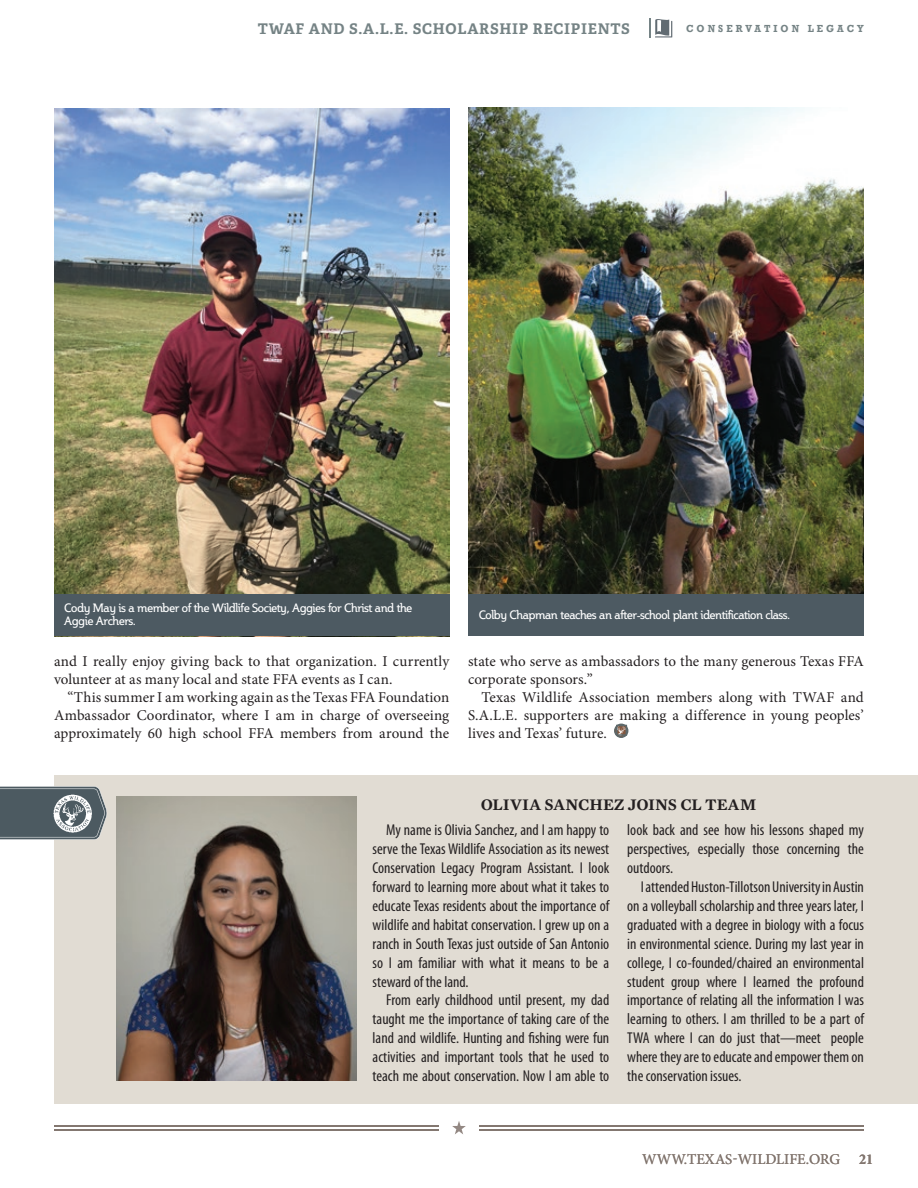
<style>
.page{position:relative;width:918px;height:1188px;background:#fff}
.page>*{position:absolute;margin:0;border:0;box-sizing:border-box;transform-origin:0 0}
.t1{font:600 16.5px "Mercury Text G1";color:#231f20}
.t2{font:condensed 15.75px/18.9px "Myriad Pro";color:#231f20;text-align:justify}
.t3{font:15px/18px "Minion Pro";color:#231f20}
.t4{font:15px "Minion Pro";color:#837770}
.t5{font:700 condensed 15px "Minion Pro";color:#837770}
.t6{font:700 14.7px "Adelle Basic";letter-spacing:.05em;color:#758385}
.t7{font:12px/13.5px "Steinem";letter-spacing:-.03em;color:#fff}
.t8{font:700 10.5px "Rockwell";letter-spacing:.325em;color:#758385;scale:.9 1}
</style>
<div class="page">
<svg style="left:452px;top:1121px;width:14px;height:13px"></svg>
<hr style="left:479px;top:1125px;width:385px;height:1px;background:#837770">
<hr style="left:479px;top:1130px;width:385px;height:1px;background:#837770">
<hr style="left:54px;top:1125px;width:385px;height:1px;background:#837770">
<hr style="left:54px;top:1130px;width:385px;height:1px;background:#837770">
<svg style="left:649px;top:19px;width:23px;height:19px"></svg>
<svg style="left:614px;top:724px;width:14px;height:14px"></svg>
<div style="left:54px;top:775px;width:864px;height:329px;background:#e1dcd3"></div>
<svg style="left:0;top:786px;width:107px;height:54px;background:#626e73"></svg>
<img style="left:48px;top:791px;width:49px;height:44px">
<img style="left:117px;top:797px;width:239px;height:284px">
<img style="left:54px;top:108px;width:396px;height:486px">
<div style="left:54px;top:594px;width:396px;height:42px;background:#4d5a62"></div>
<img style="left:468px;top:108px;width:396px;height:486px">
<div style="left:468px;top:594px;width:396px;height:42px;background:#4d5a62"></div>
<p class="t6" style="left:258px;top:19px;width:373px">TWAF AND S.A.L.E. SCHOLARSHIP RECIPIENTS</p>
<p class="t8" style="left:686px;top:22px;width:199px">CONSERVATION LEGACY</p>
<p class="t7" style="left:64px;top:601px;width:350px">Cody May is a member of the Wildlife Society, Aggies for Christ and the<br>Aggie Archers.</p>
<p class="t7" style="left:479px;top:608px;width:313px">Colby Chapman teaches an after-school plant identification class.</p>
<p class="t3" style="left:54px;top:652px;width:397px">and I really enjoy giving back to that organization. I currently volunteer at as many local and state FFA events as I can.</p>
<p class="t3" style="left:54px;top:688px;width:397px;text-align:justify;text-indent:14px">“This summer I am working again as the Texas FFA Foundation Ambassador Coordinator, where I am in charge of overseeing approximately 60 high school FFA members from around the</p>
<p class="t3" style="left:468px;top:652px;width:397px">state who serve as ambassadors to the many generous Texas FFA corporate sponsors.”</p>
<p class="t3" style="left:468px;top:688px;width:397px;text-align:justify;text-indent:14px">Texas Wildlife Association members along with TWAF and S.A.L.E. supporters are making a difference in young peoples’ lives and Texas’ future.</p>
<p class="t1" style="left:481px;top:794px;width:277px">OLIVIA SANCHEZ JOINS CL TEAM</p>
<p class="t2" style="left:373px;top:820px;width:238px;text-indent:13px">My name is Olivia Sanchez, and I am happy to serve the Texas Wildlife Association as its newest Conservation Legacy Program Assistant. I look forward to learning more about what it takes to educate Texas residents about the importance of wildlife and habitat conservation. I grew up on a ranch in South Texas just outside of San Antonio so I am familiar with what it means to be a steward of the land.</p>
<p class="t2" style="left:373px;top:991px;width:238px;text-indent:13px">From early childhood until present, my dad taught me the importance of taking care of the land and wildlife. Hunting and fishing were fun activities and important tools that he used to teach me about conservation. Now I am able to</p>
<p class="t2" style="left:627px;top:820px;width:238px">look back and see how his lessons shaped my perspectives, especially those concerning the outdoors.</p>
<p class="t2" style="left:627px;top:877px;width:238px;text-indent:13px">I attended Huston-Tillotson University in Austin on a volleyball scholarship and three years later, I graduated with a degree in biology with a focus in environmental science. During my last year in college, I co-founded/chaired an environmental student group where I learned the profound importance of relating all the information I was learning to others. I am thrilled to be a part of TWA where I can do just that—meet people where they are to educate and empower them on the conservation issues.</p>
<p class="t4" style="left:642px;top:1149px;width:199px">WWW.TEXAS-WILDLIFE.ORG</p>
<p class="t5" style="left:859px;top:1149px;width:15px">21</p>
</div>
